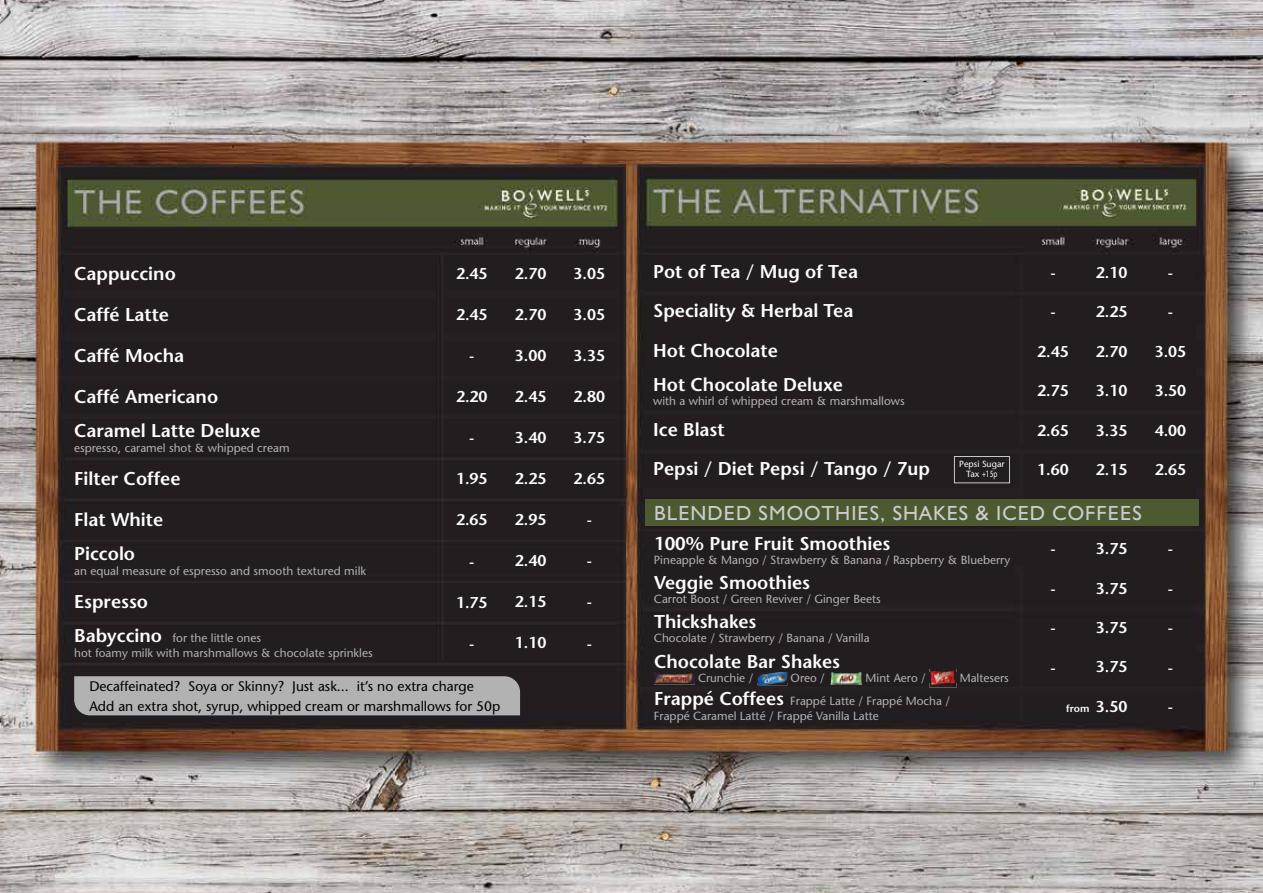
<style>
.page{position:relative;width:1263px;height:893px;background:#fff}
.page>*{position:absolute;margin:0;border:0;box-sizing:border-box;transform-origin:0 0}
.t1{font:20.55px "Humanist 521 BT";letter-spacing:.05em;color:#ccc}
.t2{font:600 18.45px/39.5px "Stone Sans Std";color:#fff}
.t3{font:600 15.6px "Stone Sans Std";color:#fff}
.t4{font:500 13.8px/19.4px "Stone Sans Std";color:#000}
.t5{font:500 11.85px/14.9px "Stone Sans Std";color:#b3b2b2}
.t6{font:600 10.35px "Stone Sans Std";color:#fff}
.t7{font:500 8.85px/10.6px "Stone Sans Std";color:#fff;text-align:center}
.s1{font-weight:600;font-size:18.45px;color:#fff}
</style>
<div class="page">
<img style="left:0;top:0;width:1263px;height:893px">
<div style="left:74px;top:676px;width:446px;height:39px;background:#b3b2b2"></div>
<div style="left:645px;top:499px;width:553px;height:27px;background:#4d5a31"></div>
<img style="left:654px;top:672px;width:41px;height:12px">
<img style="left:654px;top:673px;width:41px;height:10px">
<img style="left:831px;top:672px;width:31px;height:13px">
<img style="left:831px;top:673px;width:31px;height:10px">
<img style="left:929px;top:669px;width:27px;height:18px">
<img style="left:929px;top:673px;width:27px;height:10px">
<img style="left:757px;top:672px;width:30px;height:13px">
<img style="left:757px;top:673px;width:30px;height:10px">
<svg style="left:954px;top:456px;width:56px;height:27px;background:#322c2e"></svg>
<h2 class="t2" style="left:74px;top:253px;width:103px">Cappuccino</h2>
<h2 class="t2" style="left:74px;top:294px;width:96px">Caffé Latte</h2>
<h2 class="t2" style="left:74px;top:335px;width:111px">Caffé Mocha</h2>
<h2 class="t2" style="left:74px;top:376px;width:145px">Caffé Americano</h2>
<h2 class="t2" style="left:74px;top:411px;width:188px">Caramel Latte Deluxe</h2>
<p class="t5" style="left:74px;top:440px;width:217px">espresso, caramel shot &amp; whipped cream</p>
<h2 class="t2" style="left:74px;top:458px;width:108px">Filter Coffee</h2>
<h2 class="t2" style="left:74px;top:499px;width:90px">Flat White</h2>
<h2 class="t2" style="left:74px;top:534px;width:62px">Piccolo</h2>
<p class="t5" style="left:74px;top:563px;width:293px">an equal measure of espresso and smooth textured milk</p>
<h2 class="t2" style="left:74px;top:581px;width:75px">Espresso</h2>
<p class="t5" style="left:74px;top:630px;width:300px"><span class="s1">Babyccino</span> for the little ones<br>hot foamy milk with marshmallows &amp; chocolate sprinkles</p>
<h3 class="t3" style="left:456px;top:265px;width:33px">2.45</h3>
<h3 class="t3" style="left:456px;top:306px;width:33px">2.45</h3>
<h3 class="t3" style="left:469px;top:347px;width:7px">-</h3>
<h3 class="t3" style="left:456px;top:388px;width:33px">2.20</h3>
<h3 class="t3" style="left:469px;top:429px;width:7px">-</h3>
<h3 class="t3" style="left:456px;top:470px;width:33px">1.95</h3>
<h3 class="t3" style="left:456px;top:511px;width:33px">2.65</h3>
<h3 class="t3" style="left:469px;top:552px;width:7px">-</h3>
<h3 class="t3" style="left:456px;top:593px;width:33px">1.75</h3>
<h3 class="t3" style="left:469px;top:634px;width:7px">-</h3>
<p class="t4" style="left:89px;top:677px;width:412px">Decaffeinated? Soya or Skinny? Just ask... it’s no extra charge<br>Add an extra shot, syrup, whipped cream or marshmallows for 50p</p>
<h3 class="t3" style="left:515px;top:265px;width:33px">2.70</h3>
<h3 class="t3" style="left:515px;top:306px;width:33px">2.70</h3>
<h3 class="t3" style="left:515px;top:347px;width:33px">3.00</h3>
<h3 class="t3" style="left:515px;top:388px;width:33px">2.45</h3>
<h3 class="t3" style="left:515px;top:429px;width:33px">3.40</h3>
<h3 class="t3" style="left:515px;top:470px;width:33px">2.25</h3>
<h3 class="t3" style="left:515px;top:511px;width:33px">2.95</h3>
<h3 class="t3" style="left:515px;top:552px;width:33px">2.40</h3>
<h3 class="t3" style="left:515px;top:593px;width:33px">2.15</h3>
<h3 class="t3" style="left:515px;top:634px;width:33px">1.10</h3>
<h3 class="t3" style="left:574px;top:265px;width:33px">3.05</h3>
<h3 class="t3" style="left:574px;top:306px;width:33px">3.05</h3>
<h3 class="t3" style="left:574px;top:347px;width:33px">3.35</h3>
<h3 class="t3" style="left:574px;top:388px;width:33px">2.80</h3>
<h3 class="t3" style="left:574px;top:429px;width:33px">3.75</h3>
<h3 class="t3" style="left:574px;top:470px;width:33px">2.65</h3>
<h3 class="t3" style="left:587px;top:511px;width:7px">-</h3>
<h3 class="t3" style="left:587px;top:552px;width:7px">-</h3>
<h3 class="t3" style="left:587px;top:593px;width:7px">-</h3>
<h3 class="t3" style="left:587px;top:634px;width:7px">-</h3>
<h2 class="t2" style="left:653px;top:252px;width:206px">Pot of Tea / Mug of Tea</h2>
<h2 class="t2" style="left:653px;top:291px;width:202px">Speciality &amp; Herbal Tea</h2>
<h2 class="t2" style="left:653px;top:330px;width:126px">Hot Chocolate</h2>
<h2 class="t2" style="left:653px;top:364px;width:191px">Hot Chocolate Deluxe</h2>
<p class="t5" style="left:653px;top:394px;width:253px">with a whirl of whipped cream &amp; marshmallows</p>
<h2 class="t2" style="left:653px;top:409px;width:278px">Ice Blast<br>Pepsi / Diet Pepsi / Tango / 7up</h2>
<p class="t7" style="left:959px;top:458px;width:47px">Pepsi Sugar<br>Tax +15p</p>
<h3 class="t3" style="left:1050px;top:263px;width:7px">-</h3>
<h3 class="t3" style="left:1050px;top:302px;width:7px">-</h3>
<h3 class="t3" style="left:1037px;top:342px;width:33px">2.45</h3>
<h3 class="t3" style="left:1037px;top:381px;width:33px">2.75</h3>
<h3 class="t3" style="left:1037px;top:421px;width:33px">2.65</h3>
<h3 class="t3" style="left:1037px;top:460px;width:33px">1.60</h3>
<h3 class="t3" style="left:1096px;top:263px;width:33px">2.10</h3>
<h3 class="t3" style="left:1096px;top:302px;width:33px">2.25</h3>
<h3 class="t3" style="left:1096px;top:342px;width:33px">2.70</h3>
<h3 class="t3" style="left:1096px;top:381px;width:33px">3.10</h3>
<h3 class="t3" style="left:1096px;top:421px;width:33px">3.35</h3>
<h3 class="t3" style="left:1096px;top:460px;width:33px">2.15</h3>
<h1 class="t1" style="left:654px;top:500px;width:489px">BLENDED SMOOTHIES, SHAKES &amp; ICED COFFEES</h1>
<h2 class="t2" style="left:654px;top:524px;width:238px">100% Pure Fruit Smoothies</h2>
<p class="t5" style="left:654px;top:552px;width:358px">Pineapple &amp; Mango / Strawberry &amp; Banana / Raspberry &amp; Blueberry</p>
<h2 class="t2" style="left:654px;top:563px;width:157px">Veggie Smoothies</h2>
<p class="t5" style="left:654px;top:592px;width:228px">Carrot Boost / Green Reviver / Ginger Beets</p>
<h2 class="t2" style="left:654px;top:602px;width:104px">Thickshakes</h2>
<p class="t5" style="left:654px;top:630px;width:217px">Chocolate / Strawberry / Banana / Vanilla</p>
<h2 class="t2" style="left:654px;top:641px;width:187px">Chocolate Bar Shakes</h2>
<p class="t5" style="left:698px;top:670px;width:57px">Crunchie /</p>
<p class="t5" style="left:791px;top:670px;width:36px">Oreo /</p>
<p class="t5" style="left:865px;top:670px;width:62px">Mint Aero /</p>
<p class="t5" style="left:960px;top:670px;width:51px">Maltesers</p>
<p class="t5" style="left:654px;top:694px;width:297px;line-height:14.2px"><span class="s1">Frappé Coffees</span> Frappé Latte / Frappé Mocha /<br>Frappé Caramel Latté / Frappé Vanilla Latte</p>
<h3 class="t3" style="left:1050px;top:539px;width:7px">-</h3>
<h3 class="t3" style="left:1050px;top:579px;width:7px">-</h3>
<h3 class="t3" style="left:1050px;top:618px;width:7px">-</h3>
<h3 class="t3" style="left:1050px;top:658px;width:7px">-</h3>
<h3 class="t3" style="left:1096px;top:539px;width:33px">3.75</h3>
<h3 class="t3" style="left:1096px;top:579px;width:33px">3.75</h3>
<h3 class="t3" style="left:1096px;top:618px;width:33px">3.75</h3>
<h3 class="t3" style="left:1096px;top:658px;width:33px">3.75</h3>
<h3 class="t3" style="left:1096px;top:697px;width:33px">3.50</h3>
<p class="t6" style="left:1066px;top:702px;width:25px">from</p>
<h3 class="t3" style="left:1168px;top:263px;width:7px">-</h3>
<h3 class="t3" style="left:1168px;top:302px;width:7px">-</h3>
<h3 class="t3" style="left:1155px;top:342px;width:33px">3.05</h3>
<h3 class="t3" style="left:1155px;top:381px;width:33px">3.50</h3>
<h3 class="t3" style="left:1155px;top:421px;width:33px">4.00</h3>
<h3 class="t3" style="left:1155px;top:460px;width:33px">2.65</h3>
<h3 class="t3" style="left:1168px;top:539px;width:7px">-</h3>
<h3 class="t3" style="left:1168px;top:579px;width:7px">-</h3>
<h3 class="t3" style="left:1168px;top:618px;width:7px">-</h3>
<h3 class="t3" style="left:1168px;top:658px;width:7px">-</h3>
<h3 class="t3" style="left:1168px;top:697px;width:7px">-</h3>
</div>
